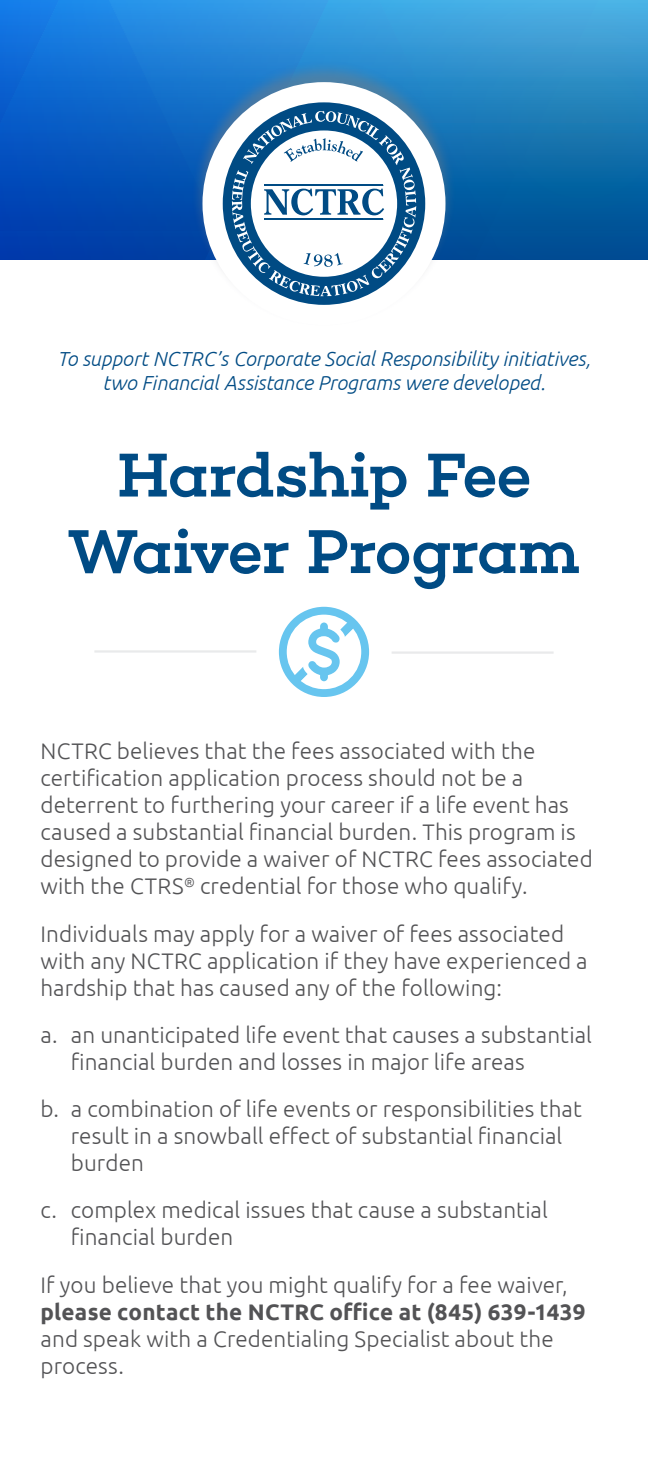
<style>
.page{position:relative;width:648px;height:1458px;background:#fff}
.page>*{position:absolute;margin:0;border:0;box-sizing:border-box;transform-origin:0 0}
.t1{font:63px/76.5px "Choplin Medium DEMO";letter-spacing:-.02em;color:#004b84;text-align:center}
.t2{font:300 22.5px/27px "Ubuntu";letter-spacing:.005em;color:#535355}
.t3{font:700 22.5px "Ubuntu";letter-spacing:.01em;color:#535355}
.t4{font:italic 300 20.25px/24.3px "Ubuntu";color:#004b84;text-align:center}
</style>
<div class="page">
<svg style="left:245px;top:267px;width:158px;height:38px"></svg>
<svg style="left:0;top:0;width:648px;height:267px"></svg>
<svg style="left:279px;top:607px;width:90px;height:90px"></svg>
<hr style="left:94px;top:650px;width:162px;height:3px;background:#e9eaeb">
<hr style="left:392px;top:651px;width:162px;height:3px;background:#e9eaeb">
<p class="t4" style="left:57px;top:346px;width:535px">To support NCTRC’s Corporate Social Responsibility initiatives, two Financial Assistance Programs were developed.</p>
<h1 class="t1" style="left:68px;top:438px;width:514px">Hardship Fee<br>Waiver Program</h1>
<p class="t2" style="left:40px;top:737px;width:554px">NCTRC believes that the fees associated with the certification application process should not be a deterrent to furthering your career if a life event has caused a substantial financial burden. This program is designed to provide a waiver of NCTRC fees associated with the CTRS<sup>®</sup> credential for those who qualify.</p>
<p class="t2" style="left:40px;top:920px;width:549px">Individuals may apply for a waiver of fees associated with any NCTRC application if they have experienced a hardship that has caused any of the following:</p>
<p class="t2" style="left:71px;top:1021px;width:523px;text-indent:-30px">a. an unanticipated life event that causes a substantial financial burden and losses in major life areas</p>
<p class="t2" style="left:71px;top:1095px;width:512px;text-indent:-30px">b. a combination of life events or responsibilities that result in a snowball effect of substantial financial burden</p>
<p class="t2" style="left:71px;top:1196px;width:479px;text-indent:-30px">c. complex medical issues that cause a substantial financial burden</p>
<p class="t2" style="left:40px;top:1271px;width:529px">If you believe that you might qualify for a fee waiver,</p>
<p class="t3" style="left:40px;top:1298px;width:547px">please contact the NCTRC office at (845) 639-1439</p>
<p class="t2" style="left:40px;top:1325px;width:515px">and speak with a Credentialing Specialist about the process.</p>
</div>
